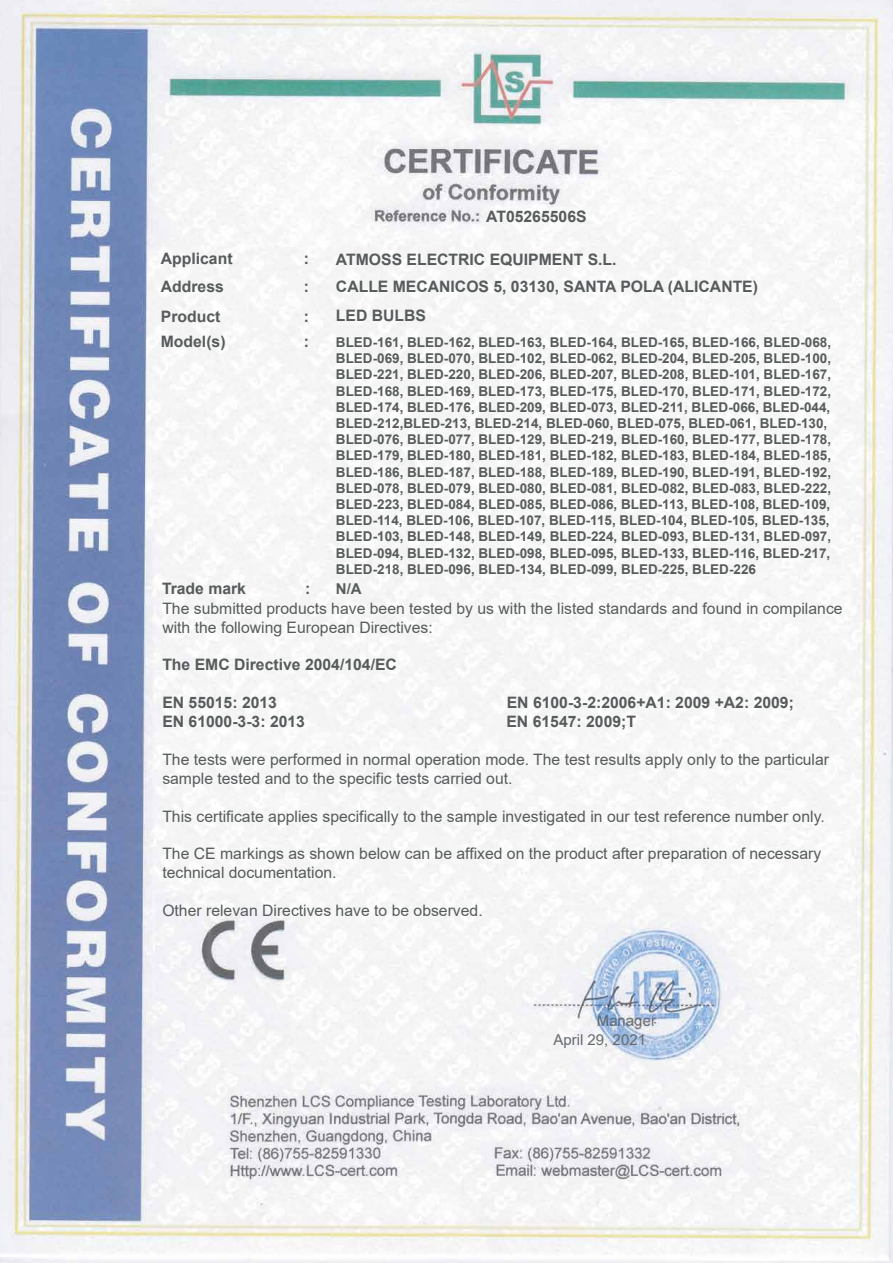
<style>
.page{position:relative;width:893px;height:1263px;background:#fff}
.page>*{position:absolute;margin:0;border:0;box-sizing:border-box;transform-origin:0 0}
.t1{font:15.75px/18.9px "Arial";color:#575b5c}
.t2{font:700 15.75px/27.3px "Arial";color:#575b5c}
.t3{font:15px "Arial";color:#656a6c}
.t4{font:700 15px "Arial";color:#575b5c}
.t5{font:700 13.5px/16.2px "Arial";color:#575b5c}
</style>
<div class="page">
<img style="left:0;top:0;width:893px;height:1263px">
<p class="t2" style="left:486px;top:203px;width:102px">AT05265506S</p>
<p class="t2" style="left:161px;top:245px;width:73px">Applicant</p>
<p class="t2" style="left:304px;top:245px;width:7px">:</p>
<p class="t2" style="left:161px;top:273px;width:65px">Address</p>
<p class="t2" style="left:304px;top:273px;width:7px">:</p>
<p class="t2" style="left:161px;top:303px;width:61px">Product</p>
<p class="t2" style="left:304px;top:303px;width:7px">:</p>
<p class="t2" style="left:161px;top:328px;width:66px">Model(s)</p>
<p class="t2" style="left:304px;top:328px;width:7px">:</p>
<p class="t5" style="left:336px;top:334px;width:497px">BLED-161, BLED-162, BLED-163, BLED-164, BLED-165, BLED-166, BLED-068, BLED-069, BLED-070, BLED-102, BLED-062, BLED-204, BLED-205, BLED-100, BLED-221, BLED-220, BLED-206, BLED-207, BLED-208, BLED-101, BLED-167, BLED-168, BLED-169, BLED-173, BLED-175, BLED-170, BLED-171, BLED-172, BLED-174, BLED-176, BLED-209, BLED-073, BLED-211, BLED-066, BLED-044, BLED-212,BLED-213, BLED-214, BLED-060, BLED-075, BLED-061, BLED-130, BLED-076, BLED-077, BLED-129, BLED-219, BLED-160, BLED-177, BLED-178, BLED-179, BLED-180, BLED-181, BLED-182, BLED-183, BLED-184, BLED-185, BLED-186, BLED-187, BLED-188, BLED-189, BLED-190, BLED-191, BLED-192, BLED-078, BLED-079, BLED-080, BLED-081, BLED-082, BLED-083, BLED-222, BLED-223, BLED-084, BLED-085, BLED-086, BLED-113, BLED-108, BLED-109, BLED-114, BLED-106, BLED-107, BLED-115, BLED-104, BLED-105, BLED-135, BLED-103, BLED-148, BLED-149, BLED-224, BLED-093, BLED-131, BLED-097, BLED-094, BLED-132, BLED-098, BLED-095, BLED-133, BLED-116, BLED-217, BLED-218, BLED-096, BLED-134, BLED-099, BLED-225, BLED-226</p>
<p class="t2" style="left:162px;top:575px;width:86px">Trade mark</p>
<p class="t2" style="left:305px;top:575px;width:7px">:</p>
<p class="t2" style="left:336px;top:246px;width:424px">ATMOSS ELECTRIC EQUIPMENT S.L.<br>CALLE MECANICOS 5, 03130, SANTA POLA (ALICANTE)</p>
<p class="t2" style="left:336px;top:302px;width:92px">LED BULBS</p>
<p class="t4" style="left:336px;top:578px;width:27px">N/A</p>
<p class="t1" style="left:162px;top:599px;width:682px">The submitted products have been tested by us with the listed standards and found in compilance with the following European Directives:</p>
<p class="t2" style="left:162px;top:651px;width:236px">The EMC Directive 2004/104/EC</p>
<p class="t2" style="left:162px;top:689px;width:116px">EN 55015: 2013</p>
<p class="t2" style="left:507px;top:689px;width:289px">EN 6100-3-2:2006+A1: 2009 +A2: 2009;</p>
<p class="t2" style="left:162px;top:708px;width:144px">EN 61000-3-3: 2013</p>
<p class="t2" style="left:506px;top:708px;width:131px">EN 61547: 2009;T</p>
<p class="t1" style="left:162px;top:750px;width:668px">The tests were performed in normal operation mode. The test results apply only to the particular sample tested and to the specific tests carried out.</p>
<p class="t1" style="left:162px;top:806px;width:664px">This certificate applies specifically to the sample investigated in our test reference number only.</p>
<p class="t1" style="left:162px;top:844px;width:660px">The CE markings as shown below can be affixed on the product after preparation of necessary technical documentation.</p>
<p class="t1" style="left:162px;top:901px;width:322px">Other relevan Directives have to be observed.</p>
<p class="t3" style="left:553px;top:1030px;width:94px">April 29, 2021</p>
</div>
